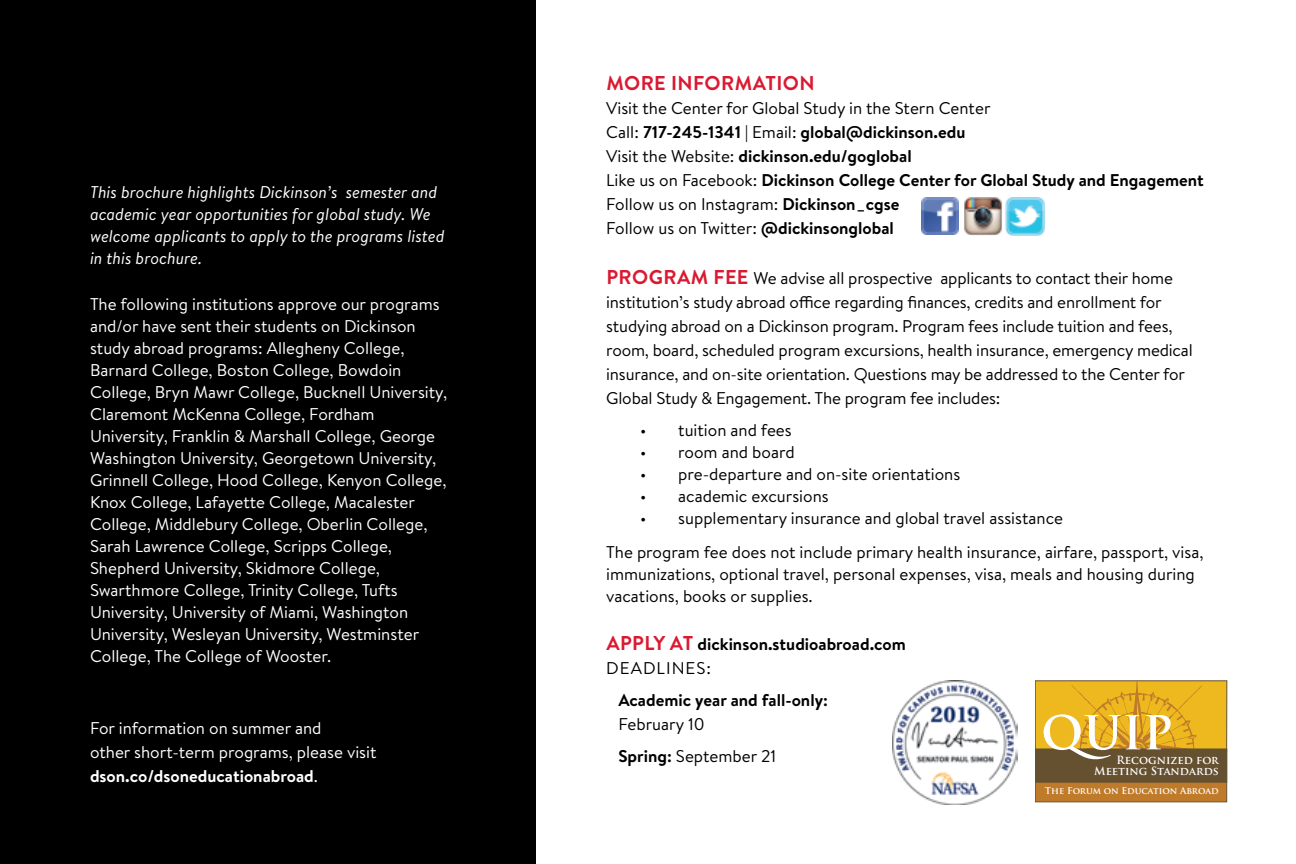
<style>
.page{position:relative;width:1296px;height:864px;background:#fff}
.page>*{position:absolute;margin:0;border:0;box-sizing:border-box;transform-origin:0 0}
.t1{font:700 20px "Brandon Text";letter-spacing:.02em;color:#da1a32}
.t2{font:17px/22px "Brandon Text";color:#fff}
.t3{font:17px/24px "Brandon Text";letter-spacing:-.01em;color:#000}
.t4{font:700 17px/24px "Brandon Text";color:#000}
.t5{font:italic 17px/22px "Brandon Text";color:#fff}
.t6{font:700 11px/11px "Trajan Pro";color:#fff;text-align:right}
.t7{font:700 9px "Trajan Pro";letter-spacing:-.005em;color:#fff}
.s1{font-weight:700}
.s2{font-weight:400}
.s3{font-weight:700;font-size:20px;color:#da1a32}
.s4{font-size:20px;color:#da1a32}
</style>
<div class="page">
<div style="left:0;top:0;width:536px;height:864px;background:#000"></div>
<img style="left:964px;top:197px;width:38px;height:39px">
<img style="left:921px;top:198px;width:38px;height:37px">
<img style="left:1006px;top:197px;width:39px;height:39px">
<div style="left:1035px;top:681px;width:192px;height:70px;background:#edb91e"></div>
<div style="left:1035px;top:681px;width:192px;height:70px;border:1px solid #655130"></div>
<div style="left:1035px;top:750px;width:192px;height:52px;background:#c07b2a;border:1px solid #655130"></div>
<div style="left:1035px;top:749px;width:192px;height:33px;background:#655130"></div>
<svg style="left:1044px;top:681px;width:160px;height:78px"></svg>
<img style="left:893px;top:681px;width:124px;height:123px">
<p class="t5" style="left:90px;top:180px;width:356px">This brochure highlights Dickinson’s semester and academic year opportunities for global study. We welcome applicants to apply to the programs listed in this brochure.</p>
<p class="t2" style="left:90px;top:293px;width:359px">The following institutions approve our programs and/or have sent their students on Dickinson study abroad programs: Allegheny College, Barnard College, Boston College, Bowdoin College, Bryn Mawr College, Bucknell University, Claremont McKenna College, Fordham University, Franklin &amp; Marshall College, George Washington University, Georgetown University, Grinnell College, Hood College, Kenyon College, Knox College, Lafayette College, Macalester College, Middlebury College, Oberlin College, Sarah Lawrence College, Scripps College, Shepherd University, Skidmore College, Swarthmore College, Trinity College, Tufts University, University of Miami, Washington University, Wesleyan University, Westminster College, The College of Wooster.</p>
<p class="t2" style="left:90px;top:715px;width:288px;line-height:24px">For information on summer and<br>other short-term programs, please visit <span class="s1">dson.co/dsoneducationabroad</span>.</p>
<p class="t1" style="left:606px;top:69px;width:210px">MORE INFORMATION</p>
<p class="t4" style="left:606px;top:96px;width:599px"><span class="s2">Visit the Center for Global Study in the Stern Center<br>Call:</span> 717-245-1341 | <span class="s2">Email:</span> global@dickinson.edu<br><span class="s2">Visit the Website:</span> dickinson.edu/goglobal<br><span class="s2">Like us on Facebook:</span> Dickinson College Center for Global Study and Engagement <span class="s2">Follow us on Instagram:</span> Dickinson_cgse<br><span class="s2">Follow us on Twitter:</span> @dickinsonglobal</p>
<p class="t3" style="left:606px;top:266px;width:588px"><span class="s3">PROGRAM FEE</span> We advise all prospective applicants to contact their home institution’s study abroad office regarding finances, credits and enrollment for studying abroad on a Dickinson program. Program fees include tuition and fees, room, board, scheduled program excursions, health insurance, emergency medical insurance, and on-site orientation. Questions may be addressed to the Center for Global Study &amp; Engagement. The program fee includes:</p>
<p class="t3" style="left:640px;top:418px;width:153px">• tuition and fees</p>
<p class="t3" style="left:640px;top:440px;width:156px">• room and board</p>
<p class="t3" style="left:640px;top:462px;width:322px">• pre-departure and on-site orientations</p>
<p class="t3" style="left:640px;top:484px;width:190px">• academic excursions</p>
<p class="t3" style="left:606px;top:501px;width:599px;line-height:34px;text-indent:34px">• supplementary insurance and global travel assistance<br>The program fee does not include primary health insurance, airfare, passport, visa,</p>
<p class="t3" style="left:606px;top:563px;width:590px;line-height:22px">immunizations, optional travel, personal expenses, visa, meals and housing during vacations, books or supplies.</p>
<p class="t4" style="left:606px;top:632px;width:301px"><span class="s4">APPLY AT</span> dickinson.studioabroad.com<br><span class="s2">DEADLINES:</span></p>
<p class="t4" style="left:618px;top:688px;width:211px">Academic year and fall-only:</p>
<p class="t3" style="left:618px;top:708px;width:159px;line-height:32px">February 10<br><span class="s1">Spring:</span> September 21</p>
<p class="t6" style="left:1094px;top:755px;width:126px">Recognized for<br>Meeting Standards</p>
<p class="t7" style="left:1045px;top:785px;width:176px">The Forum on Education Abroad</p>
</div>
